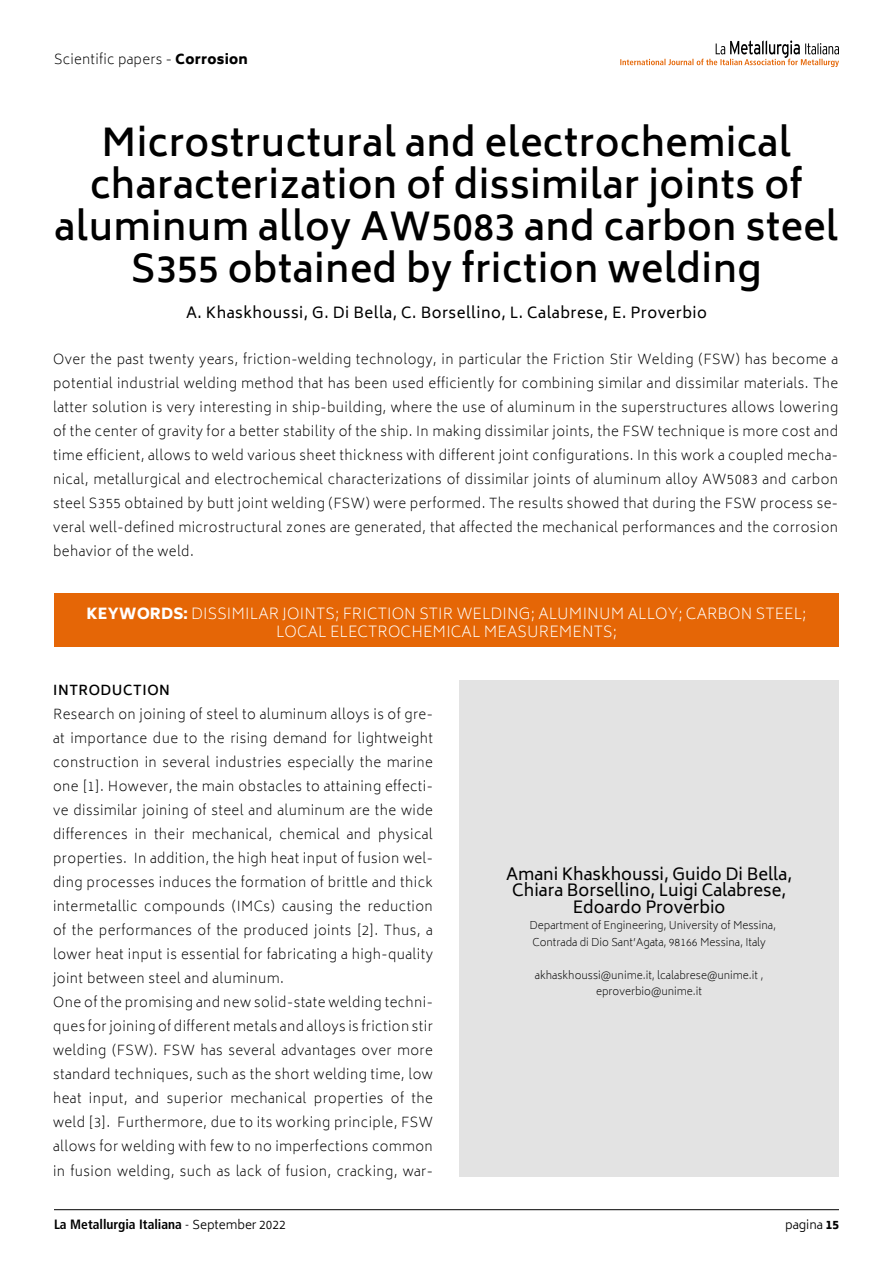
<style>
.page{position:relative;width:893px;height:1263px;background:#fff}
.page>*{position:absolute;margin:0;border:0;box-sizing:border-box;transform-origin:0 0}
.t1{font:600 37.5px/42px "Biryani";letter-spacing:.01em;color:#000;text-align:center}
.t2{font:16.5px/16.5px "Biryani";color:#000;text-align:center}
.t3{font:200 15px/18px "Biryani";letter-spacing:.01em;color:#fff;text-align:center}
.t4{font:15px "Biryani";letter-spacing:.03em;color:#000}
.t5{font:200 13.5px/24px "Biryani";letter-spacing:.03em;color:#000;text-align:justify}
.t6{font:700 condensed 13.5px "Frutiger LT Std";color:#000}
.t7{font:600 13.5px "Biryani";letter-spacing:.04em;color:#000}
.t8{font:300 12px "Biryani";color:#000}
.t9{font:200 10.5px/16.5px "Biryani";color:#000}
.s1{font-weight:800}
.s2{font-weight:300}
.s3{font-family:"Biryani";font-weight:300;font-stretch:normal;font-size:12px}
</style>
<div class="page">
<hr style="left:54px;top:1209px;width:785px;height:1px;background:#000">
<svg style="left:620px;top:40px;width:219px;height:27px"></svg>
<div style="left:54px;top:593px;width:785px;height:54px;background:#e56606"></div>
<div style="left:459px;top:680px;width:380px;height:497px;background:#e3e3e3"></div>
<p class="t5" style="left:54px;top:48px;width:195px">Scientific papers - <span class="s1">Corrosion</span></p>
<h1 class="t1" style="left:55px;top:122px;width:785px">Microstructural and electrochemical characterization of dissimilar joints of aluminum alloy AW5083 and carbon steel S355 obtained by friction welding</h1>
<p class="t4" style="left:186px;top:304px;width:522px">A. Khaskhoussi, G. Di Bella, C. Borsellino, L. Calabrese, E. Proverbio</p>
<p class="t5" style="left:53px;top:347px;width:786px">Over the past twenty years, friction-welding technology, in particular the Friction Stir Welding (FSW) has become a potential industrial welding method that has been used efficiently for combining similar and dissimilar materials. The latter solution is very interesting in ship-building, where the use of aluminum in the superstructures allows lowering of the center of gravity for a better stability of the ship. In making dissimilar joints, the FSW technique is more cost and time efficient, allows to weld various sheet thickness with different joint configurations. In this work a coupled mecha&shy;nical, metallurgical and electrochemical characterizations of dissimilar joints of aluminum alloy AW5083 and carbon steel S355 obtained by butt joint welding (FSW) were performed. The results showed that during the FSW process se&shy;veral well-defined microstructural zones are generated, that affected the mechanical performances and the corrosion behavior of the weld.</p>
<p class="t3" style="left:87px;top:605px;width:721px"><span class="s1">KEYWORDS:</span> DISSIMILAR JOINTS; FRICTION STIR WELDING; ALUMINUM ALLOY; CARBON STEEL;<br>LOCAL ELECTROCHEMICAL MEASUREMENTS;</p>
<p class="t7" style="left:53px;top:683px;width:118px">INTRODUCTION</p>
<p class="t5" style="left:53px;top:703px;width:381px;text-align:left">Research on joining of steel to aluminum alloys is of gre&shy;at importance due to the rising demand for lightweight construction in several industries especially the marine one [1]. However, the main obstacles to attaining effecti&shy;ve dissimilar joining of steel and aluminum are the wide differences in their mechanical, chemical and physical properties. In addition, the high heat input of fusion wel&shy;ding processes induces the formation of brittle and thick intermetallic compounds (IMCs) causing the reduction of the performances of the produced joints [2]. Thus, a lower heat input is essential for fabricating a high-quality joint between steel and aluminum.<br>One of the promising and new solid-state welding techni&shy;ques for joining of different metals and alloys is friction stir welding (FSW). FSW has several advantages over more standard techniques, such as the short welding time, low heat input, and superior mechanical properties of the weld [3]. Furthermore, due to its working principle, FSW allows for welding with few to no imperfections common in fusion welding, such as lack of fusion, cracking, war-</p>
<p class="t2" style="left:506px;top:866px;width:287px">Amani Khaskhoussi, Guido Di Bella,<br>Chiara Borsellino, Luigi Calabrese,<br>Edoardo Proverbio</p>
<p class="t9" style="left:529px;top:917px;width:248px">Department of Engineering, University of Messina,<br>Contrada di Dio Sant’Agata, 98166 Messina, Italy</p>
<p class="t9" style="left:535px;top:967px;width:230px;text-align:center">akhaskhoussi@unime.it, lcalabrese@unime.it , eproverbio@unime.it</p>
<p class="t6" style="left:54px;top:1216px;width:233px">La Metallurgia Italiana <span class="s2">-</span> <span class="s3">September 2022</span></p>
<p class="t8" style="left:785px;top:1218px;width:55px">pagina <span class="s1">15</span></p>
</div>
